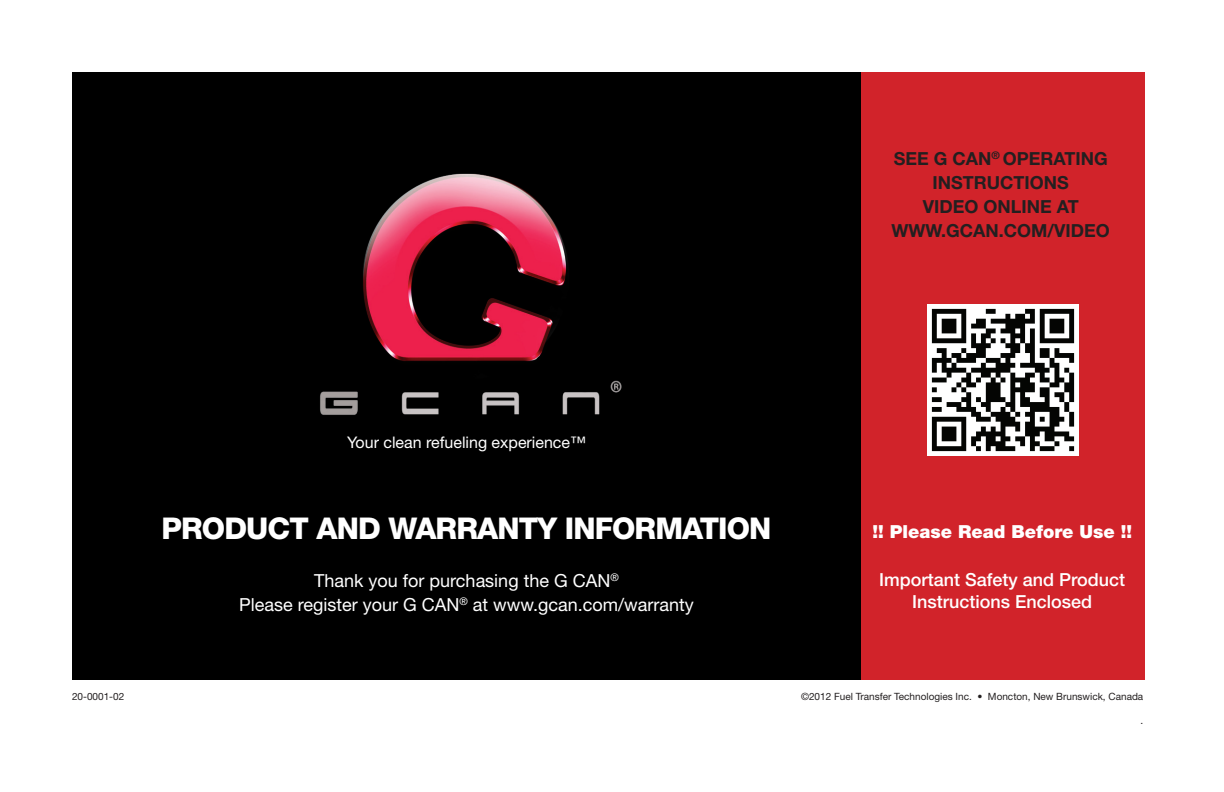
<style>
.page{position:relative;width:1224px;height:792px;background:#fff}
.page>*{position:absolute;margin:0;border:0;box-sizing:border-box;transform-origin:0 0}
.t1{font:800 30px "Helvetica Neue LT Std";letter-spacing:-.03em;color:#fff}
.t2{font:18px/24px "Helvetica Neue LT Std";color:#fff;text-align:center}
.t3{font:700 18px/24px "Helvetica Neue LT Std";color:#231f20;text-align:center}
.t4{font:500 18px/21.6px "Helvetica Neue LT Std";color:#fff;text-align:center}
.t5{font:900 18px "Helvetica Neue LT Std";color:#fff}
.t6{font:16px "Helvetica Neue LT Std";color:#fff}
.t7{font:10px "Helvetica Neue LT Std";color:#231f20}
</style>
<div class="page">
<div style="left:72px;top:72px;width:789px;height:608px;background:#000"></div>
<div style="left:861px;top:72px;width:284px;height:608px;background:#d1232a"></div>
<img style="left:320px;top:173px;width:302px;height:242px">
<img style="left:927px;top:304px;width:152px;height:151px">
<p class="t3" style="left:892px;top:147px;width:220px">SEE G CAN<sup>®</sup> OPERATING<br>INSTRUCTIONS<br>VIDEO ONLINE AT<br>WWW.GCAN.COM/VIDEO</p>
<p class="t7" style="left:72px;top:691px;width:54px">20-0001-02</p>
<p class="t6" style="left:347px;top:433px;width:240px">Your clean refueling experience™</p>
<p class="t1" style="left:162px;top:511px;width:611px">PRODUCT AND WARRANTY INFORMATION</p>
<p class="t2" style="left:239px;top:568px;width:456px">Thank you for purchasing the G CAN<sup>®<br></sup>Please register your G CAN<sup>®</sup> at www.gcan.com/warranty</p>
<p class="t5" style="left:872px;top:521px;width:261px">!! Please Read Before Use !!</p>
<p class="t4" style="left:879px;top:569px;width:248px">Important Safety and Product<br>Instructions Enclosed</p>
<p class="t7" style="left:801px;top:691px;width:344px">©2012 Fuel Transfer Technologies Inc. • Moncton, New Brunswick, Canada</p>
<p class="t7" style="left:1141px;top:715px;width:4px">.</p>
</div>
